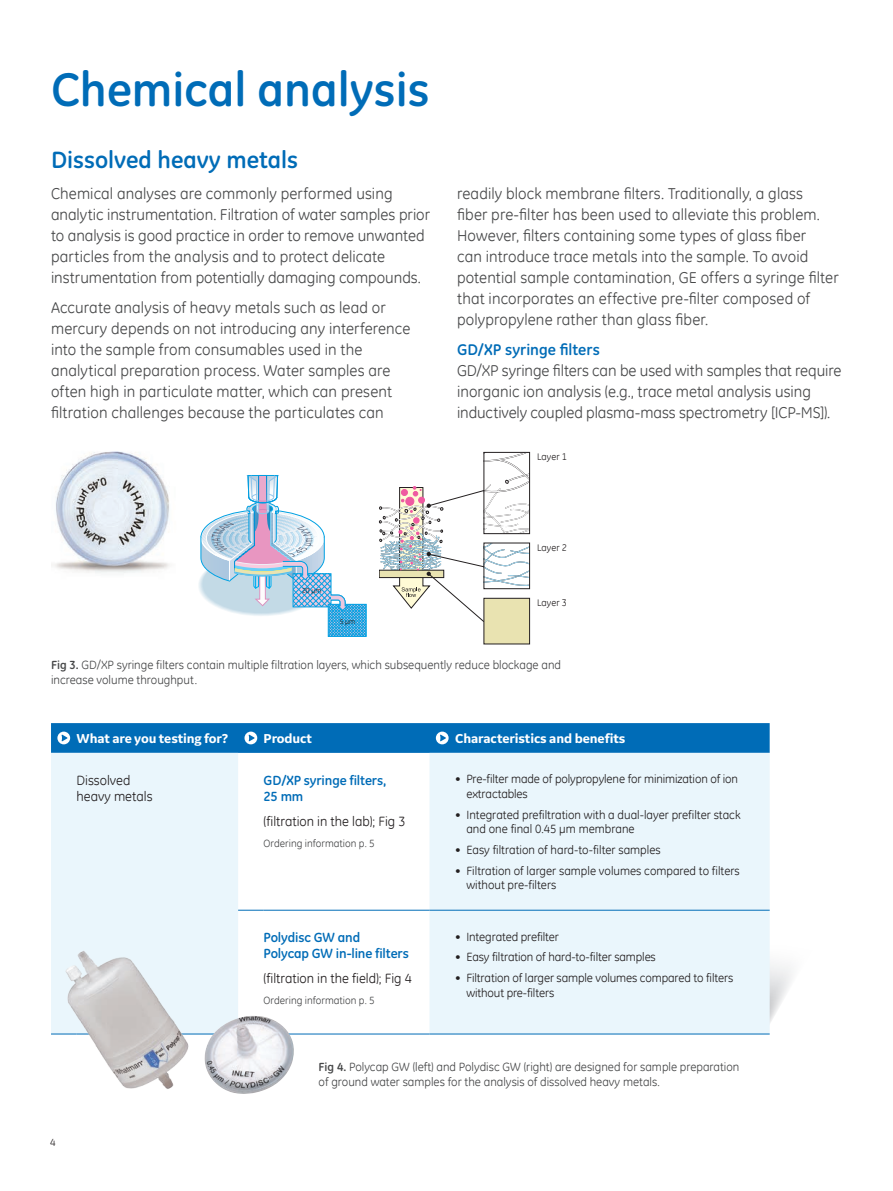
<style>
.page{position:relative;width:893px;height:1191px;background:#fff}
.page>*{position:absolute;margin:0;border:0;box-sizing:border-box;transform-origin:0 0}
.t1{font:700 48px "GE Inspira";color:#006cb7}
.t2{font:700 24px "GE Inspira";color:#006cb7}
.t3{font:15.75px/21px "GE Inspira";letter-spacing:.005em;color:#464748}
.t4{font:700 15.75px "GE Inspira";color:#006cb7}
.t5{font:13.5px/16.2px "GE Inspira";color:#231f20}
.t6{font:700 13.5px/16.2px "GE Inspira";letter-spacing:-.01em;color:#006cb7}
.t7{font:700 13.5px "GE Inspira Sans";letter-spacing:-.01em;color:#fff}
.t8{font:12px/14.4px "GE Inspira";letter-spacing:-.01em;color:#231f20}
.t9{font:12px/15px "GE Inspira";color:#464748}
.t10{font:10.5px "GE Inspira";color:#464748}
.t11{font:9.6px "GE Inspira";color:#231f20}
.t12{font:7.2px "GE Inspira";color:#231f20}
.s1{font-weight:700}
</style>
<div class="page">
<img style="left:51px;top:451px;width:119px;height:122px">
<svg style="left:201px;top:475px;width:165px;height:161px"></svg>
<svg style="left:379px;top:452px;width:151px;height:170px"></svg>
<div style="left:484px;top:598px;width:46px;height:46px;background:#e9e3b1;border:1px solid #231f20"></div>
<svg style="left:770px;top:963px;width:22px;height:60px"></svg>
<svg style="left:51px;top:753px;width:719px;height:280px;fill:#eaf6fc"></svg>
<svg style="left:429px;top:1033px;width:26px;height:1px"></svg>
<hr style="left:455px;top:1033px;width:315px;height:1px;background:#006cb7">
<svg style="left:238px;top:910px;width:26px;height:1px"></svg>
<hr style="left:264px;top:910px;width:165px;height:1px;background:#006cb7">
<svg style="left:429px;top:910px;width:26px;height:1px"></svg>
<hr style="left:455px;top:910px;width:315px;height:1px;background:#006cb7">
<hr style="left:264px;top:1033px;width:165px;height:1px;background:#006cb7">
<svg style="left:51px;top:723px;width:719px;height:30px;background:#066fb8"></svg>
<img style="left:221px;top:1015px;width:74px;height:79px">
<img style="left:51px;top:913px;width:170px;height:176px">
<h1 class="t1" style="left:51px;top:59px;width:380px">Chemical analysis</h1>
<h2 class="t2" style="left:51px;top:144px;width:249px">Dissolved heavy metals</h2>
<p class="t3" style="left:51px;top:183px;width:381px">Chemical analyses are commonly performed using analytic instrumentation. Filtration of water samples prior to analysis is good practice in order to remove unwanted particles from the analysis and to protect delicate instrumentation from potentially damaging compounds.</p>
<p class="t3" style="left:51px;top:296px;width:361px">Accurate analysis of heavy metals such as lead or mercury depends on not introducing any interference into the sample from consumables used in the analytical preparation process. Water samples are often high in particulate matter, which can present filtration challenges because the particulates can</p>
<p class="t3" style="left:457px;top:183px;width:383px">readily block membrane filters. Traditionally, a glass<br>fiber pre-filter has been used to alleviate this problem.<br>However, filters containing some types of glass fiber<br>can introduce trace metals into the sample. To avoid potential sample contamination, GE offers a syringe filter that incorporates an effective pre-filter composed of polypropylene rather than glass fiber.</p>
<p class="t4" style="left:457px;top:339px;width:144px">GD/XP syringe filters</p>
<p class="t3" style="left:457px;top:359px;width:386px">GD/XP syringe filters can be used with samples that require inorganic ion analysis (e.g., trace metal analysis using inductively coupled plasma-mass spectrometry [ICP-MS]).</p>
<p class="t11" style="left:537px;top:450px;width:31px">Layer 1</p>
<p class="t12" style="left:302px;top:585px;width:21px">20 µm</p>
<p class="t12" style="left:340px;top:616px;width:17px">5 µm</p>
<p class="t11" style="left:537px;top:541px;width:31px">Layer 2</p>
<p class="t11" style="left:537px;top:596px;width:31px">Layer 3</p>
<p class="t9" style="left:51px;top:657px;width:512px"><span class="s1">Fig 3.</span> GD/XP syringe filters contain multiple filtration layers, which subsequently reduce blockage and increase volume throughput.</p>
<p class="t7" style="left:77px;top:730px;width:153px">What are you testing for?</p>
<p class="t7" style="left:264px;top:730px;width:50px">Product</p>
<p class="t7" style="left:455px;top:730px;width:172px">Characteristics and benefits</p>
<p class="t5" style="left:77px;top:771px;width:78px">Dissolved heavy metals</p>
<p class="t6" style="left:264px;top:772px;width:124px">GD/XP syringe filters,<br>25 mm</p>
<p class="t5" style="left:264px;top:812px;width:143px">(filtration in the lab); Fig 3</p>
<p class="t10" style="left:264px;top:836px;width:113px">Ordering information p. 5</p>
<p class="t8" style="left:466px;top:771px;width:273px;text-indent:-11px">• Pre-filter made of polypropylene for minimization of ion extractables</p>
<p class="t8" style="left:466px;top:807px;width:276px;text-indent:-11px">• Integrated prefiltration with a dual-layer prefilter stack and one final 0.45 μm membrane</p>
<p class="t8" style="left:455px;top:842px;width:207px">• Easy filtration of hard-to-filter samples</p>
<p class="t8" style="left:466px;top:863px;width:275px;text-indent:-11px">• Filtration of larger sample volumes compared to filters without pre-filters</p>
<p class="t6" style="left:264px;top:929px;width:147px">Polydisc GW and<br>Polycap GW in-line filters</p>
<p class="t5" style="left:264px;top:970px;width:150px">(filtration in the field); Fig 4</p>
<p class="t10" style="left:264px;top:993px;width:113px">Ordering information p. 5</p>
<p class="t8" style="left:455px;top:929px;width:106px">• Integrated prefilter</p>
<p class="t8" style="left:455px;top:950px;width:202px">• Easy filtration of hard-to-filter samples</p>
<p class="t8" style="left:466px;top:970px;width:268px;text-indent:-11px">• Filtration of larger sample volumes compared to filters without pre-filters</p>
<p class="t9" style="left:319px;top:1059px;width:422px"><span class="s1">Fig 4.</span> Polycap GW (left) and Polydisc GW (right) are designed for sample preparation of ground water samples for the analysis of dissolved heavy metals.</p>
</div>
